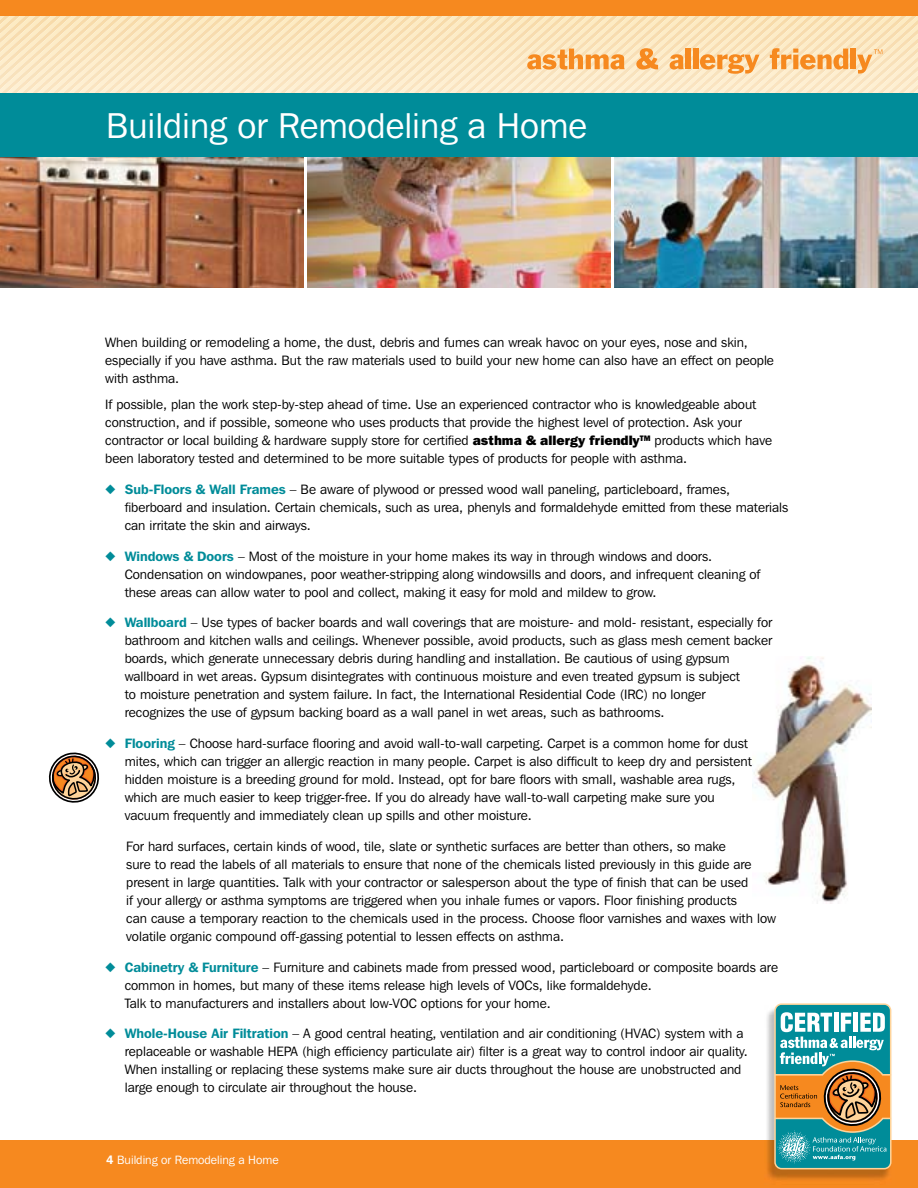
<style>
.page{position:relative;width:918px;height:1188px;background:#fff}
.page>*{position:absolute;margin:0;border:0;box-sizing:border-box;transform-origin:0 0}
.t1{font:35.7px "Franklin Gothic IT Cby BT";color:#fff}
.t2{font:13.5px/18px "Franklin Gothic IT Cby BT";color:#000}
.t3{font:12px "Franklin Gothic IT Cby BT";color:#fff}
.s1{font-weight:800}
.s2{color:#008c99}
.s3{font-weight:600;color:#008c99}
.s4{font-weight:600}
</style>
<div class="page">
<div style="left:0;top:0;width:918px;height:15px;background:#f6891f"></div>
<div style="left:0;top:1141px;width:918px;height:47px;background:#f6891f"></div>
<svg style="left:0;top:15px;width:918px;height:79px;background:#f7e0b8"></svg>
<img style="left:765px;top:1009px;width:129px;height:171px">
<div style="left:775px;top:1004px;width:116px;height:165px;background:#008c99;border-radius:7px"></div>
<div style="left:774px;top:1003px;width:118px;height:166px;border:2px solid #ffd49a;border-radius:7px"></div>
<svg style="left:773px;top:1012px;width:120px;height:152px"></svg>
<img style="left:0;top:157px;width:303px;height:130px">
<img style="left:307px;top:157px;width:304px;height:130px">
<img style="left:615px;top:157px;width:303px;height:130px">
<img style="left:753px;top:656px;width:118px;height:247px">
<svg style="left:48px;top:752px;width:51px;height:51px"></svg>
<div style="left:0;top:94px;width:918px;height:63px;background:#008c99"></div>
<h1 class="t1" style="left:106px;top:112px;width:482px">Building or Remodeling a Home</h1>
<p class="t2" style="left:105px;top:334px;width:670px">When building or remodeling a home, the dust, debris and fumes can wreak havoc on your eyes, nose and skin, especially if you have asthma. But the raw materials used to build your new home can also have an effect on people with asthma.</p>
<p class="t2" style="left:105px;top:396px;width:668px">If possible, plan the work step-by-step ahead of time. Use an experienced contractor who is knowledgeable about construction, and if possible, someone who uses products that provide the highest level of protection. Ask your contractor or local building &amp; hardware supply store for certified <span class="s1">asthma &amp; allergy friendly</span><sup>TM</sup> products which have been laboratory tested and determined to be more suitable types of products for people with asthma.</p>
<p class="t2" style="left:125px;top:481px;width:665px;text-indent:-19px"><span class="s2">◆</span> <span class="s3">Sub-Floors &amp; Wall Frames</span> – Be aware of plywood or pressed wood wall paneling, particleboard, frames, fiberboard and insulation. Certain chemicals, such as urea, phenyls and formaldehyde emitted from these materials can irritate the skin and airways.</p>
<p class="t2" style="left:125px;top:548px;width:637px;text-indent:-19px"><span class="s2">◆</span> <span class="s3">Windows &amp; Doors</span> – Most of the moisture in your home makes its way in through windows and doors.<br>Condensation on windowpanes, poor weather-stripping along windowsills and doors, and infrequent cleaning of these areas can allow water to pool and collect, making it easy for mold and mildew to grow.</p>
<p class="t2" style="left:125px;top:615px;width:649px;text-indent:-19px"><span class="s2">◆</span> <span class="s3">Wallboard</span> – Use types of backer boards and wall coverings that are moisture- and mold- resistant, especially for bathroom and kitchen walls and ceilings. Whenever possible, avoid products, such as glass mesh cement backer boards, which generate unnecessary debris during handling and installation. Be cautious of using gypsum wallboard in wet areas. Gypsum disintegrates with continuous moisture and even treated gypsum is subject<br>to moisture penetration and system failure. In fact, the International Residential Code (IRC) no longer<br>recognizes the use of gypsum backing board as a wall panel in wet areas, such as bathrooms.</p>
<p class="t2" style="left:125px;top:735px;width:629px;text-indent:-19px"><span class="s2">◆</span> <span class="s3">Flooring</span> – Choose hard-surface flooring and avoid wall-to-wall carpeting. Carpet is a common home for dust mites, which can trigger an allergic reaction in many people. Carpet is also difficult to keep dry and persistent hidden moisture is a breeding ground for mold. Instead, opt for bare floors with small, washable area rugs, which are much easier to keep trigger-free. If you do already have wall-to-wall carpeting make sure you vacuum frequently and immediately clean up spills and other moisture.</p>
<p class="t2" style="left:126px;top:838px;width:651px">For hard surfaces, certain kinds of wood, tile, slate or synthetic surfaces are better than others, so make<br>sure to read the labels of all materials to ensure that none of the chemicals listed previously in this guide are present in large quantities. Talk with your contractor or salesperson about the type of finish that can be used<br>if your allergy or asthma symptoms are triggered when you inhale fumes or vapors. Floor finishing products<br>can cause a temporary reaction to the chemicals used in the process. Choose floor varnishes and waxes with low volatile organic compound off-gassing potential to lessen effects on asthma.</p>
<p class="t2" style="left:125px;top:959px;width:655px;text-indent:-19px"><span class="s2">◆</span> <span class="s3">Cabinetry &amp; Furniture</span> – Furniture and cabinets made from pressed wood, particleboard or composite boards are common in homes, but many of these items release high levels of VOCs, like formaldehyde.<br>Talk to manufacturers and installers about low-VOC options for your home.</p>
<p class="t2" style="left:125px;top:1026px;width:625px;text-indent:-19px"><span class="s2">◆</span> <span class="s3">Whole-House Air Filtration</span> – A good central heating, ventilation and air conditioning (HVAC) system with a replaceable or washable HEPA (high efficiency particulate air) filter is a great way to control indoor air quality.<br>When installing or replacing these systems make sure air ducts throughout the house are unobstructed and large enough to circulate air throughout the house.</p>
<p class="t3" style="left:106px;top:1155px;width:174px"><span class="s4">4</span> Building or Remodeling a Home</p>
</div>
